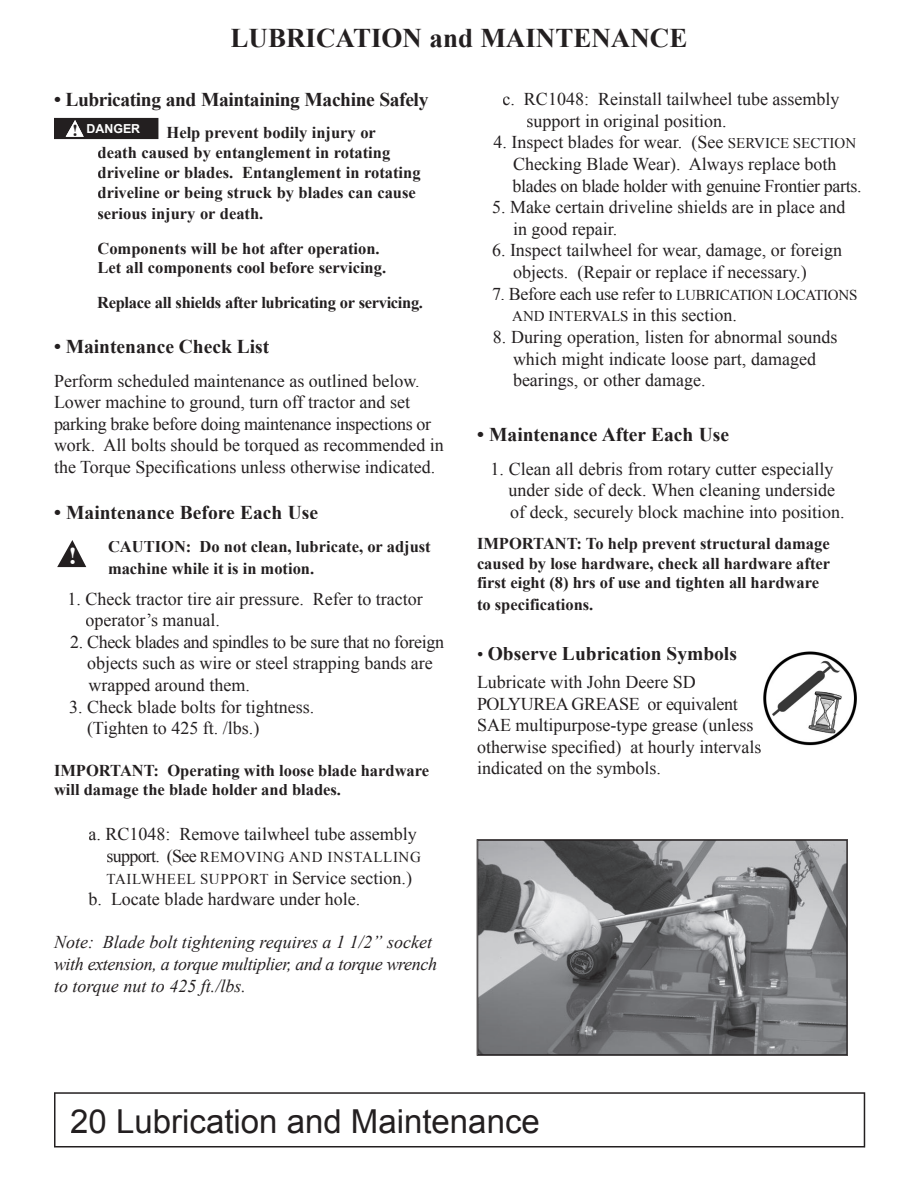
<style>
.page{position:relative;width:918px;height:1188px;background:#fff}
.page>*{position:absolute;margin:0;border:0;box-sizing:border-box;transform-origin:0 0}
.t1{font:33px "Arial";color:#231f20}
.t2{font:700 27px "Times New Roman";color:#231f20}
.t3{font:700 24px "Times";color:#fff}
.t4{font:700 19.5px "Times New Roman";color:#231f20}
.t5{font:700 19.5px "Times New Roman";letter-spacing:-.02em;color:#231f20}
.t6{font:18px/21.6px "Times New Roman";color:#231f20}
.t7{font:italic 18px/21.6px "Times New Roman";color:#231f20}
.t8{font:18px/21.6px "Times New Roman";letter-spacing:-.02em;color:#231f20}
.t9{font:700 16.5px/20px "Times New Roman";color:#231f20}
.t10{font:700 16.5px/34.3px "Times New Roman";letter-spacing:-.02em;color:#231f20}
.t11{font:15px "Times New Roman";letter-spacing:.04em;color:#231f20}
.t12{font:700 12.45px "Arial";color:#fff}
.s1{font-size:18px}
.s2{font-size:15px}
.s3{font-family:"Times";font-size:16.5px;color:#231f20}
.s4{font-weight:400;font-size:18px}
</style>
<div class="page">
<svg style="left:54px;top:1092px;width:811px;height:56px"></svg>
<svg style="left:57px;top:540px;width:29px;height:27px"></svg>
<img style="left:477px;top:840px;width:370px;height:215px">
<img style="left:763px;top:651px;width:94px;height:95px">
<svg style="left:54px;top:118px;width:104px;height:21px;background:#332f30"></svg>
<h2 class="t2" style="left:231px;top:22px;width:458px">LUBRICATION and MAINTENANCE</h2>
<p class="t5" style="left:54px;top:88px;width:376px">• Lubricating and Maintaining Machine Safely</p>
<p class="t9" style="left:98px;top:122px;width:325px;text-indent:69px">Help prevent bodily injury or<br>death caused by entanglement in rotating driveline or blades. Entanglement in rotating driveline or being struck by blades can cause</p>
<p class="t9" style="left:98px;top:196px;width:284px;line-height:34.3px">serious injury or death.<br>Components will be hot after operation.</p>
<p class="t10" style="left:97px;top:251px;width:327px">Let all components cool before servicing.<br>Replace all shields after lubricating or servicing.</p>
<p class="t4" style="left:54px;top:335px;width:217px">• Maintenance Check List</p>
<p class="t6" style="left:54px;top:369px;width:391px">Perform scheduled maintenance as outlined below.<br>Lower machine to ground, turn off tractor and set parking brake before doing maintenance inspections or work. All bolts should be torqued as recommended in the Torque Specifications unless otherwise indicated.</p>
<p class="t4" style="left:54px;top:501px;width:266px">• Maintenance Before Each Use</p>
<p class="t9" style="left:108px;top:536px;width:324px;line-height:21.8px">CAUTION: Do not clean, lubricate, or adjust machine while it is in motion.</p>
<p class="t6" style="left:86px;top:587px;width:339px;text-indent:-18px">1. Check tractor tire air pressure. Refer to tractor operator’s manual.</p>
<p class="t6" style="left:87px;top:631px;width:359px;text-indent:-17px">2. Check blades and spindles to be sure that no foreign objects such as wire or steel strapping bands are wrapped around them.</p>
<p class="t6" style="left:87px;top:695px;width:229px;text-indent:-18px">3. Check blade bolts for tightness. (Tighten to 425 ft. /lbs.)</p>
<p class="t9" style="left:54px;top:760px;width:377px">IMPORTANT: Operating with loose blade hardware will damage the blade holder and blades.</p>
<p class="t6" style="left:88px;top:823px;width:330px">a. RC1048: Remove tailwheel tube assembly</p>
<p class="t11" style="left:107px;top:848px;width:316px"><span class="s1">support. (See</span> REMOVING AND INSTALLING</p>
<p class="t6" style="left:88px;top:867px;width:325px;text-indent:18px"><span class="s2">TAILWHEEL SUPPORT</span> in Service section.) b. Locate blade hardware under hole.</p>
<p class="t7" style="left:54px;top:931px;width:385px">Note: Blade bolt tightening requires a 1 1/2” socket with extension, a torque multiplier, and a torque wrench to torque nut to 425 ft./lbs.</p>
<p class="t12" style="left:73px;top:122px;width:69px"><span class="s3">!</span> DANGER</p>
<h3 class="t3" style="left:69px;top:541px;width:9px">!</h3>
<p class="t6" style="left:526px;top:88px;width:314px;text-indent:-24px">c. RC1048: Reinstall tailwheel tube assembly support in original position.</p>
<p class="t6" style="left:513px;top:131px;width:350px;text-indent:-19px">4. Inspect blades for wear. (See <span class="s2">SERVICE SECTION<br></span>Checking Blade Wear). Always replace both blades on blade holder with genuine Frontier parts.</p>
<p class="t6" style="left:513px;top:196px;width:334px;text-indent:-21px">5. Make certain driveline shields are in place and in good repair.</p>
<p class="t6" style="left:513px;top:239px;width:331px;text-indent:-21px">6. Inspect tailwheel for wear, damage, or foreign objects. (Repair or replace if necessary.)</p>
<p class="t8" style="left:512px;top:283px;width:347px;text-indent:-20px">7. Before each use refer to <span class="s2">LUBRICATION LOCATIONS<br>AND INTERVALS</span> in this section.</p>
<p class="t6" style="left:513px;top:326px;width:326px;text-indent:-20px">8. During operation, listen for abnormal sounds which might indicate loose part, damaged bearings, or other damage.</p>
<p class="t4" style="left:477px;top:423px;width:254px">• Maintenance After Each Use</p>
<p class="t6" style="left:508px;top:458px;width:338px;text-indent:-18px">1. Clean all debris from rotary cutter especially under side of deck. When cleaning underside of deck, securely block machine into position.</p>
<p class="t9" style="left:477px;top:533px;width:355px;text-align:justify">IMPORTANT: To help prevent structural damage caused by lose hardware, check all hardware after first eight (8) hrs of use and tighten all hardware</p>
<p class="t9" style="left:477px;top:594px;width:118px">to specifications.</p>
<p class="t4" style="left:477px;top:643px;width:261px"><span class="s4">•</span> Observe Lubrication Symbols</p>
<p class="t6" style="left:477px;top:671px;width:286px">Lubricate with John Deere SD POLYUREA GREASE or equivalent SAE multipurpose-type grease (unless otherwise specified) at hourly intervals indicated on the symbols.</p>
<h1 class="t1" style="left:70px;top:1103px;width:471px">20 Lubrication and Maintenance</h1>
</div>
